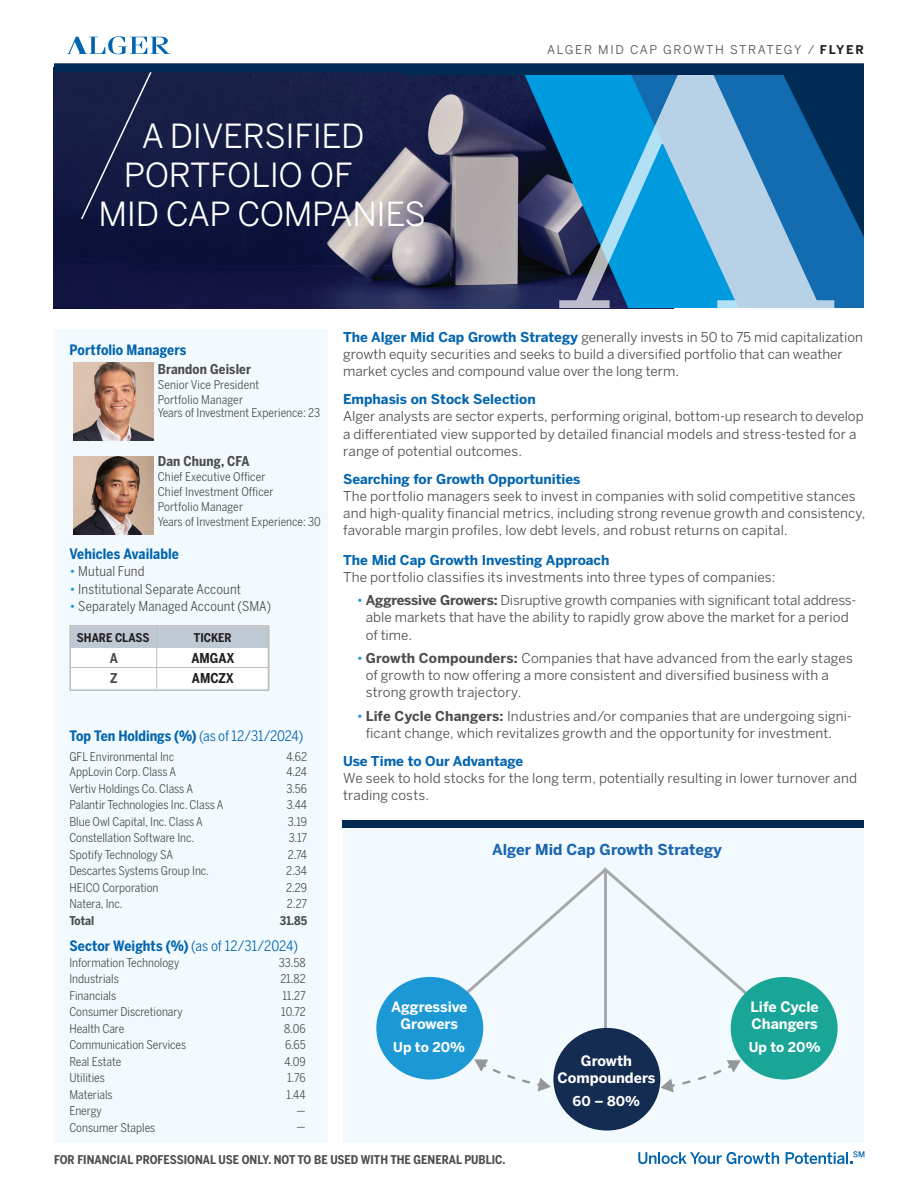
<style>
.page{position:relative;width:918px;height:1188px;background:#fff}
.page>*{position:absolute;margin:0;border:0;box-sizing:border-box;transform-origin:0 0}
.t1{font:33px "Benton Sans";letter-spacing:-.01em;color:#fff}
.t2{font:700 15px "Benton Sans";color:#1965b0}
.Head{font:700 14.25px "Benton Sans Cond";letter-spacing:.005em;color:#0164b0}
.t3{font:700 14.25px/17.1px "Benton Sans";color:#fff;text-align:center}
.Text{font:13.5px/17.2px "Benton Sans";letter-spacing:.005em;color:#4b4c4d}
.Head-2{font:700 13.5px "Benton Sans";color:#0164b0}
.Head-3{font:13.5px "Benton Sans Cond";letter-spacing:.01em;color:#4b4c4d}
.Head-4{font:700 13.5px "Benton Sans Cond";letter-spacing:.01em;color:#4b4c4d}
.Text-2{font:700 13.5px "Benton Sans";color:#0164b0}
.t4{font:700 13.5px "Benton Sans";letter-spacing:-.005em;color:#fff}
.Head-5{font:700 13.5px "Benton Sans Cond";color:#231f20}
.Head-6{font:12px "Benton Sans Cond";color:#4b4c4d}
.Head-7{font:700 12px "Benton Sans Cond";color:#4b4c4d}
.Product_Title{font:12px "Benton Sans";letter-spacing:.14em;color:#4b4c4d}
.Head-8{font:700 12px "Benton Sans Cond";color:#231f20}
.Collateral_Type{font:700 12px "Benton Sans";letter-spacing:.14em;color:#231f20}
.TEXT{font:12px "Benton Sans Cond";color:#4b4c4d}
.s1{font-weight:400;color:#4b4c4d}
.s2{color:#1c98d5}
.s3{font-weight:400}
.s4{font-weight:700;color:#0164b0}
.s5{font-weight:700}
</style>
<div class="page">
<img style="left:54px;top:72px;width:620px;height:237px">
<div style="left:834px;top:237px;width:30px;height:71px;background:#136caf"></div>
<svg style="left:834px;top:74px;width:30px;height:163px;background:#033664"></svg>
<svg style="left:523px;top:74px;width:36px;height:234px;background:#1b365d"></svg>
<svg style="left:559px;top:74px;width:275px;height:234px;background:#4396c7"></svg>
<hr style="left:402px;top:72px;width:462px;height:2px;background:#002b54">
<svg style="left:67px;top:36px;width:103px;height:185px;background:#343c61"></svg>
<div style="left:54px;top:63px;width:810px;height:9px;background:#002953"></div>
<div style="left:54px;top:329px;width:273px;height:814px;background:#f3fafe"></div>
<img style="left:73px;top:362px;width:80px;height:78px">
<img style="left:73px;top:457px;width:80px;height:77px">
<div style="left:343px;top:828px;width:520px;height:315px;background:#f3fafe"></div>
<hr style="left:604px;top:870px;width:3px;height:192px;background:#a8a9ad">
<svg style="left:474px;top:1059px;width:77px;height:33px"></svg>
<svg style="left:660px;top:1060px;width:81px;height:33px"></svg>
<svg style="left:458px;top:867px;width:300px;height:137px"></svg>
<div style="left:376px;top:977px;width:107px;height:103px;background:#1c98d5;border-radius:50%"></div>
<div style="left:731px;top:977px;width:107px;height:103px;background:#1aa697;border-radius:50%"></div>
<div style="left:553px;top:1028px;width:107px;height:103px;background:#142b52;border-radius:50%"></div>
<div style="left:343px;top:820px;width:521px;height:8px;background:#002953"></div>
<svg style="left:72px;top:627px;width:198px;height:62px"></svg>
<div style="left:69px;top:625px;width:200px;height:66px;border:2px solid #bcbdc0"></div>
<svg style="left:638px;top:1152px;width:141px;height:12px"></svg>
<svg style="left:786px;top:1151px;width:78px;height:13px"></svg>
<p class="t1" style="left:142px;top:116px;width:224px">A DIVERSIFIED</p>
<p class="t1" style="left:124px;top:155px;width:230px">PORTFOLIO OF</p>
<p class="t1" style="left:98px;top:194px;width:329px">MID CAP COMPANIES</p>
<p class="Product_Title" style="left:547px;top:43px;width:256px">ALGER MID CAP GROWTH STRATEGY</p>
<p class="Collateral_Type" style="left:808px;top:42px;width:58px"><span class="s1">/</span> FLYER</p>
<p class="Head" style="left:69px;top:341px;width:118px">Portfolio Managers</p>
<p class="Head-4" style="left:158px;top:361px;width:95px">Brandon Geisler</p>
<p class="Head-6" style="left:158px;top:377px;width:103px">Senior Vice President</p>
<p class="Head-6" style="left:158px;top:392px;width:87px">Portfolio Manager</p>
<p class="Head-6" style="left:158px;top:406px;width:164px">Years of Investment Experience: 23</p>
<p class="Head-4" style="left:158px;top:453px;width:93px">Dan Chung, CFA</p>
<p class="Head-6" style="left:158px;top:470px;width:109px">Chief Executive Officer</p>
<p class="Head-6" style="left:158px;top:485px;width:117px">Chief Investment Officer</p>
<p class="Head-6" style="left:158px;top:500px;width:87px">Portfolio Manager</p>
<p class="Head-6" style="left:158px;top:515px;width:165px">Years of Investment Experience: 30</p>
<p class="Head" style="left:69px;top:545px;width:111px">Vehicles Available</p>
<p class="Head-3" style="left:69px;top:564px;width:77px"><span class="s2">•</span> Mutual Fund</p>
<p class="Head-3" style="left:69px;top:581px;width:173px"><span class="s2">•</span> Institutional Separate Account</p>
<p class="Head-3" style="left:69px;top:598px;width:203px"><span class="s2">•</span> Separately Managed Account (SMA)</p>
<p class="Head-8" style="left:77px;top:631px;width:74px">SHARE CLASS</p>
<p class="Head-8" style="left:194px;top:631px;width:39px">TICKER</p>
<p class="Head-4" style="left:110px;top:650px;width:10px">A</p>
<p class="Head-5" style="left:191px;top:650px;width:45px">AMGAX</p>
<p class="Head-4" style="left:110px;top:671px;width:9px">Z</p>
<p class="Head-5" style="left:192px;top:671px;width:44px">AMCZX</p>
<p class="Head" style="left:69px;top:727px;width:235px">Top Ten Holdings (%) <span class="s3">(as of 12/31/2024)</span></p>
<p class="Head-6" style="left:69px;top:749px;width:106px">GFL Environmental Inc</p>
<p class="Head-6" style="left:287px;top:749px;width:22px">4.62</p>
<p class="Head-6" style="left:69px;top:765px;width:108px">AppLovin Corp. Class A</p>
<p class="Head-6" style="left:286px;top:765px;width:22px">4.24</p>
<p class="Head-6" style="left:69px;top:782px;width:125px">Vertiv Holdings Co. Class A</p>
<p class="Head-6" style="left:286px;top:782px;width:22px">3.56</p>
<p class="Head-6" style="left:69px;top:798px;width:156px">Palantir Technologies Inc. Class A</p>
<p class="Head-6" style="left:287px;top:798px;width:22px">3.44</p>
<p class="Head-6" style="left:69px;top:815px;width:135px">Blue Owl Capital, Inc. Class A</p>
<p class="Head-6" style="left:288px;top:815px;width:21px">3.19</p>
<p class="Head-6" style="left:69px;top:831px;width:126px">Constellation Software Inc.</p>
<p class="Head-6" style="left:289px;top:831px;width:20px">3.17</p>
<p class="Head-6" style="left:69px;top:848px;width:105px">Spotify Technology SA</p>
<p class="Head-6" style="left:288px;top:848px;width:21px">2.74</p>
<p class="Head-6" style="left:69px;top:864px;width:141px">Descartes Systems Group Inc.</p>
<p class="Head-6" style="left:286px;top:864px;width:23px">2.34</p>
<p class="Head-6" style="left:69px;top:881px;width:91px">HEICO Corporation</p>
<p class="Head-6" style="left:286px;top:881px;width:22px">2.29</p>
<p class="Head-6" style="left:69px;top:897px;width:55px">Natera, Inc.</p>
<p class="Head-6" style="left:287px;top:897px;width:22px">2.27</p>
<p class="Head-7" style="left:69px;top:914px;width:26px">Total</p>
<p class="Head-7" style="left:280px;top:914px;width:29px">31.85</p>
<p class="Head" style="left:69px;top:937px;width:230px">Sector Weights (%) <span class="s3">(as of 12/31/2024)</span></p>
<p class="Head-6" style="left:69px;top:956px;width:112px">Information Technology</p>
<p class="Head-6" style="left:279px;top:956px;width:28px">33.58</p>
<p class="Head-6" style="left:69px;top:972px;width:51px">Industrials</p>
<p class="Head-6" style="left:280px;top:972px;width:27px">21.82</p>
<p class="Head-6" style="left:69px;top:988px;width:48px">Financials</p>
<p class="Head-6" style="left:282px;top:988px;width:25px">11.27</p>
<p class="Head-6" style="left:69px;top:1005px;width:115px">Consumer Discretionary</p>
<p class="Head-6" style="left:281px;top:1005px;width:26px">10.72</p>
<p class="Head-6" style="left:69px;top:1021px;width:56px">Health Care</p>
<p class="Head-6" style="left:284px;top:1021px;width:23px">8.06</p>
<p class="Head-6" style="left:69px;top:1038px;width:118px">Communication Services</p>
<p class="Head-6" style="left:285px;top:1038px;width:22px">6.65</p>
<p class="Head-6" style="left:69px;top:1054px;width:53px">Real Estate</p>
<p class="Head-6" style="left:284px;top:1054px;width:23px">4.09</p>
<p class="Head-6" style="left:69px;top:1071px;width:37px">Utilities</p>
<p class="Head-6" style="left:287px;top:1071px;width:20px">1.76</p>
<p class="Head-6" style="left:69px;top:1087px;width:45px">Materials</p>
<p class="Head-6" style="left:287px;top:1087px;width:21px">1.44</p>
<p class="Head-6" style="left:69px;top:1104px;width:34px">Energy</p>
<p class="TEXT" style="left:297px;top:1103px;width:11px">—</p>
<p class="Head-6" style="left:69px;top:1120px;width:87px">Consumer Staples</p>
<p class="TEXT" style="left:297px;top:1120px;width:11px">—</p>
<p class="Text" style="left:343px;top:328px;width:521px"><span class="s4">The Alger Mid Cap Growth Strategy</span> generally invests in 50 to 75 mid capitalization growth equity securities and seeks to build a diversified portfolio that can weather market cycles and compound value over the long term.</p>
<p class="Text-2" style="left:343px;top:391px;width:194px">Emphasis on Stock Selection</p>
<p class="Text" style="left:343px;top:408px;width:522px">Alger analysts are sector experts, performing original, bottom-up research to develop a differentiated view supported by detailed financial models and stress-tested for a range of potential outcomes.</p>
<p class="Head-2" style="left:343px;top:471px;width:239px">Searching for Growth Opportunities</p>
<p class="Text" style="left:343px;top:487px;width:524px">The portfolio managers seek to invest in companies with solid competitive stances and high-quality financial metrics, including strong revenue growth and consistency, favorable margin profiles, low debt levels, and robust returns on capital.</p>
<p class="Head-2" style="left:343px;top:552px;width:268px">The Mid Cap Growth Investing Approach</p>
<p class="Text" style="left:343px;top:568px;width:434px">The portfolio classifies its investments into three types of companies:</p>
<p class="Text" style="left:366px;top:591px;width:489px;text-indent:-9px"><span class="s2">•</span> <span class="s5">Aggressive Growers:</span> Disruptive growth companies with significant total address-- able markets that have the ability to rapidly grow above the market for a period of time.</p>
<p class="Text" style="left:366px;top:649px;width:489px;text-indent:-9px"><span class="s2">•</span> <span class="s5">Growth Compounders:</span> Companies that have advanced from the early stages of growth to now offering a more consistent and diversified business with a strong growth trajectory.</p>
<p class="Text" style="left:366px;top:707px;width:486px;text-indent:-9px"><span class="s2">•</span> <span class="s5">Life Cycle Changers:</span> Industries and/or companies that are undergoing signi&shy;ficant change, which revitalizes growth and the opportunity for investment.</p>
<p class="Head-2" style="left:343px;top:753px;width:182px">Use Time to Our Advantage</p>
<p class="Text" style="left:343px;top:769px;width:515px">We seek to hold stocks for the long term, potentially resulting in lower turnover and trading costs.</p>
<p class="t2" style="left:492px;top:841px;width:231px">Alger Mid Cap Growth Strategy</p>
<p class="t3" style="left:391px;top:998px;width:78px">Aggressive<br>Growers</p>
<p class="t4" style="left:393px;top:1039px;width:73px">Up to 20%</p>
<p class="t3" style="left:557px;top:1052px;width:99px">Growth<br>Compounders</p>
<p class="t4" style="left:573px;top:1093px;width:69px">60 – 80%</p>
<p class="t3" style="left:750px;top:998px;width:70px;text-align:left">Life Cycle<br>Changers</p>
<p class="t4" style="left:749px;top:1039px;width:73px">Up to 20%</p>
<p class="Head-7" style="left:54px;top:1152px;width:453px">FOR FINANCIAL PROFESSIONAL USE ONLY. NOT TO BE USED WITH THE GENERAL PUBLIC.</p>
</div>
